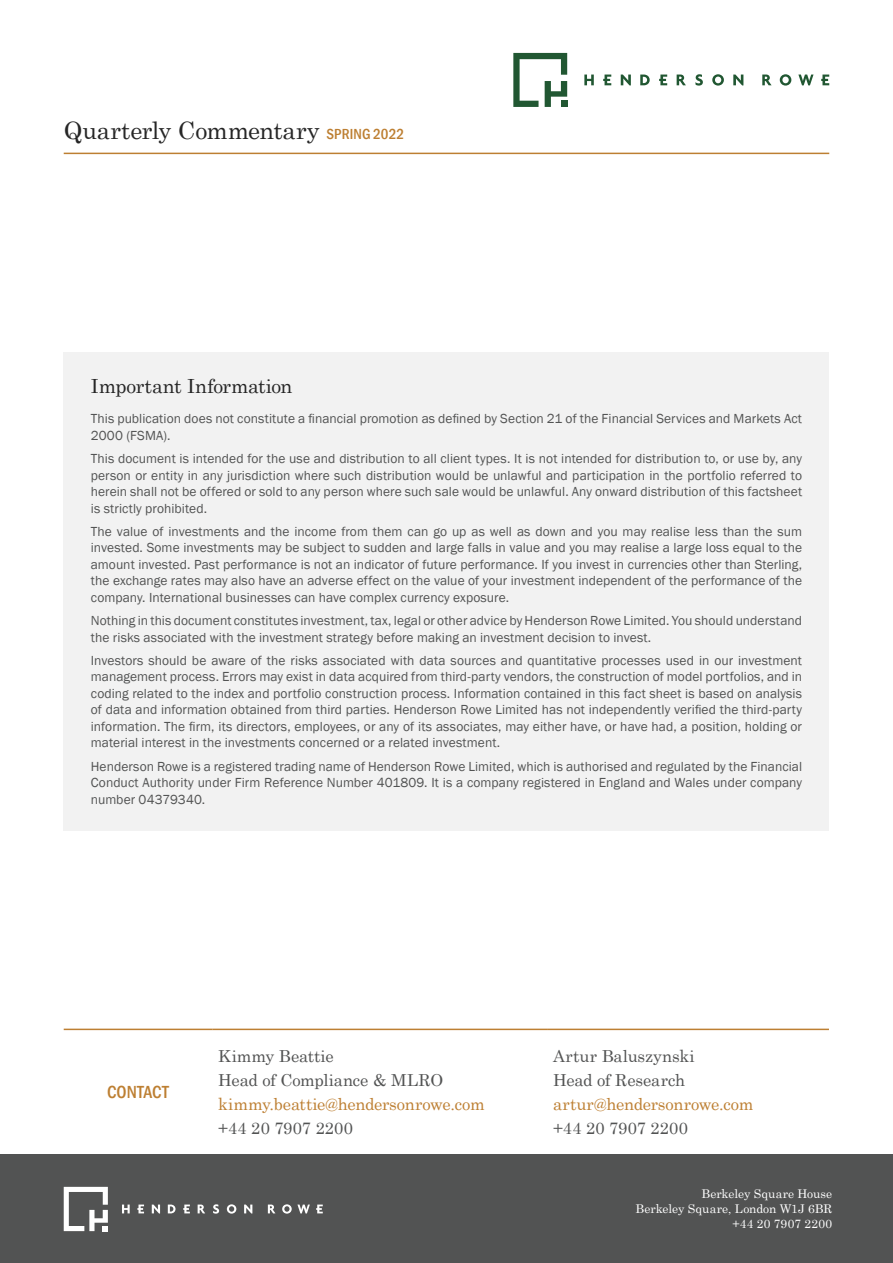
<style>
.page{position:relative;width:893px;height:1263px;background:#fff}
.page>*{position:absolute;margin:0;border:0;box-sizing:border-box;transform-origin:0 0}
.t1{font:24px "Century";letter-spacing:-.01em;color:#262626}
.t2{font:19.5px "Century";letter-spacing:-.01em;color:#262626}
.t3{font:500 condensed 18px "Franklin Gothic";letter-spacing:.005em;color:#bd7f32}
.t4{font:16.5px "Century";color:#525353}
.t5{font:16.5px "Century";letter-spacing:-.015em;color:#bd7f32}
.t6{font:13.5px/16.5px "Franklin Gothic";letter-spacing:.005em;color:#525353;text-align:justify}
.t7{font:12px "Century";color:#fff}
.t8{font:12px "Century";letter-spacing:.025em;color:#fff}
.s1{font-family:"Franklin Gothic";font-weight:500;font-stretch:condensed;font-size:15px;color:#bd7f32}
</style>
<div class="page">
<hr style="left:64px;top:153px;width:765px;height:1px;background:#bd7f32">
<svg style="left:584px;top:75px;width:10px;height:10px"></svg>
<svg style="left:621px;top:75px;width:10px;height:10px"></svg>
<svg style="left:640px;top:75px;width:10px;height:10px"></svg>
<svg style="left:677px;top:75px;width:9px;height:10px"></svg>
<svg style="left:695px;top:74px;width:8px;height:12px"></svg>
<svg style="left:712px;top:74px;width:12px;height:12px"></svg>
<svg style="left:733px;top:75px;width:10px;height:10px"></svg>
<svg style="left:762px;top:75px;width:10px;height:10px"></svg>
<svg style="left:780px;top:74px;width:11px;height:12px"></svg>
<svg style="left:798px;top:75px;width:15px;height:10px"></svg>
<svg style="left:603px;top:75px;width:8px;height:10px"></svg>
<svg style="left:659px;top:75px;width:8px;height:10px"></svg>
<svg style="left:821px;top:75px;width:8px;height:10px"></svg>
<svg style="left:513px;top:53px;width:54px;height:54px"></svg>
<div style="left:0;top:1155px;width:893px;height:108px;background:#525353"></div>
<svg style="left:122px;top:1204px;width:8px;height:9px"></svg>
<svg style="left:152px;top:1204px;width:8px;height:9px"></svg>
<svg style="left:168px;top:1204px;width:8px;height:9px"></svg>
<svg style="left:198px;top:1204px;width:7px;height:9px"></svg>
<svg style="left:213px;top:1204px;width:6px;height:9px"></svg>
<svg style="left:227px;top:1204px;width:9px;height:9px"></svg>
<svg style="left:244px;top:1204px;width:8px;height:9px"></svg>
<svg style="left:268px;top:1204px;width:7px;height:9px"></svg>
<svg style="left:282px;top:1204px;width:28px;height:9px"></svg>
<svg style="left:137px;top:1204px;width:7px;height:9px"></svg>
<svg style="left:183px;top:1204px;width:7px;height:9px"></svg>
<svg style="left:316px;top:1204px;width:7px;height:9px"></svg>
<svg style="left:64px;top:1187px;width:44px;height:44px"></svg>
<hr style="left:64px;top:1029px;width:148px;height:1px;background:#bd7f32">
<hr style="left:212px;top:1029px;width:335px;height:1px;background:#bd7f32">
<hr style="left:547px;top:1029px;width:282px;height:1px;background:#bd7f32">
<div style="left:64px;top:352px;width:765px;height:479px;background:#f2f2f2"></div>
<h1 class="t1" style="left:64px;top:110px;width:342px">Quarterly Commentary <span class="s1">SPRING 2022</span></h1>
<p class="t2" style="left:91px;top:370px;width:203px">Important Information</p>
<p class="t6" style="left:91px;top:411px;width:713px">This publication does not constitute a financial promotion as defined by Section 21 of the Financial Services and Markets Act<br>2000 (FSMA).</p>
<p class="t6" style="left:91px;top:451px;width:713px">This document is intended for the use and distribution to all client types. It is not intended for distribution to, or use by, any person or entity in any jurisdiction where such distribution would be unlawful and participation in the portfolio referred to herein shall not be offered or sold to any person where such sale would be unlawful. Any onward distribution of this factsheet is strictly prohibited.</p>
<p class="t6" style="left:91px;top:523px;width:713px">The value of investments and the income from them can go up as well as down and you may realise less than the sum invested. Some investments may be subject to sudden and large falls in value and you may realise a large loss equal to the amount invested. Past performance is not an indicator of future performance. If you invest in currencies other than Sterling, the exchange rates may also have an adverse effect on the value of your investment independent of the performance of the company. International businesses can have complex currency exposure.</p>
<p class="t6" style="left:91px;top:613px;width:713px">Nothing in this document constitutes investment, tax, legal or other advice by Henderson Rowe Limited. You should understand the risks associated with the investment strategy before making an investment decision to invest.</p>
<p class="t6" style="left:91px;top:652px;width:713px">Investors should be aware of the risks associated with data sources and quantitative processes used in our investment management process. Errors may exist in data acquired from third-party vendors, the construction of model portfolios, and in coding related to the index and portfolio construction process. Information contained in this fact sheet is based on analysis of data and information obtained from third parties. Henderson Rowe Limited has not independently verified the third-party information. The firm, its directors, employees, or any of its associates, may either have, or have had, a position, holding or material interest in the investments concerned or a related investment.</p>
<p class="t6" style="left:91px;top:758px;width:713px">Henderson Rowe is a registered trading name of Henderson Rowe Limited, which is authorised and regulated by the Financial Conduct Authority under Firm Reference Number 401809. It is a company registered in England and Wales under company number 04379340.</p>
<p class="t3" style="left:107px;top:1081px;width:63px">CONTACT</p>
<p class="t4" style="left:218px;top:1042px;width:117px">Kimmy Beattie</p>
<p class="t4" style="left:218px;top:1066px;width:227px">Head of Compliance &amp; MLRO</p>
<p class="t5" style="left:218px;top:1090px;width:268px">kimmy.beattie@hendersonrowe.com</p>
<p class="t4" style="left:218px;top:1114px;width:136px">+44 20 7907 2200</p>
<p class="t4" style="left:553px;top:1042px;width:143px">Artur Baluszynski</p>
<p class="t4" style="left:553px;top:1066px;width:134px">Head of Research</p>
<p class="t5" style="left:553px;top:1090px;width:202px">artur@hendersonrowe.com</p>
<p class="t4" style="left:553px;top:1114px;width:136px">+44 20 7907 2200</p>
<p class="t7" style="left:702px;top:1184px;width:132px">Berkeley Square House</p>
<p class="t7" style="left:636px;top:1199px;width:198px">Berkeley Square, London W1J 6BR</p>
<p class="t8" style="left:733px;top:1214px;width:101px">+44 20 7907 2200</p>
</div>
